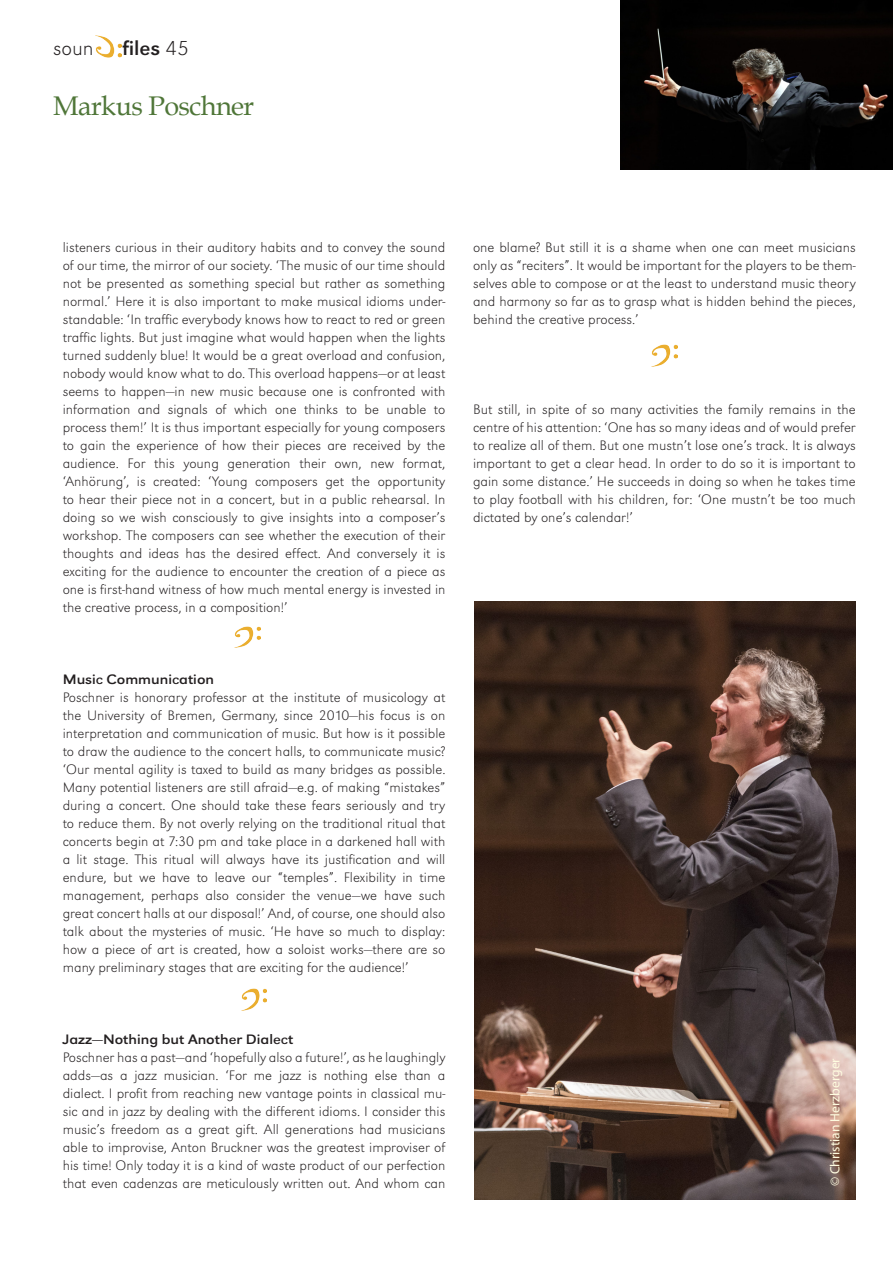
<style>
.page{position:relative;width:893px;height:1263px;background:#fff}
.page>*{position:absolute;margin:0;border:0;box-sizing:border-box;transform-origin:0 0}
.Hauptüberschrift_1{font:27px "Book Antiqua";letter-spacing:-.02em;color:#4f7638}
.t1{font:expanded 21px "URW Grotesk T";color:#231f20}
.t2{font:21px "URW Grotesk T Extr Ligh Wide";color:#231f20}
.Lauftext{font:14.25px/18px "URW Grotesk T Extr Ligh Wide";color:#231f20;text-align:justify}
.Lauftext-2{font:14.25px "URW Grotesk T Regu Extr Wide";color:#231f20}
.t3{font:13.5px "Myriad";color:#fffce0}
.s1{font-family:"URW Grotesk T Extr Ligh Wide";font-stretch:normal}
</style>
<div class="page">
<img style="left:235px;top:626px;width:26px;height:22px">
<img style="left:241px;top:989px;width:26px;height:21px">
<img style="left:621px;top:0;width:272px;height:170px">
<img style="left:474px;top:602px;width:382px;height:597px">
<img style="left:651px;top:345px;width:26px;height:21px">
<img style="left:95px;top:36px;width:26px;height:21px">
<p class="t2" style="left:53px;top:36px;width:42px">soun</p>
<p class="t1" style="left:122px;top:36px;width:68px">files <span class="s1">45</span></p>
<p class="Hauptüberschrift_1" style="left:53px;top:89px;width:203px">Markus Poschner</p>
<p class="Lauftext" style="left:63px;top:238px;width:384px">listeners curious in their auditory habits and to convey the sound of our time, the mirror of our society. ‘The music of our time should not be presented as something special but rather as something normal.’ Here it is also important to make musical idioms under&shy;standable: ‘In traffic everybody knows how to react to red or green traffic lights. But just imagine what would happen when the lights turned suddenly blue! It would be a great overload and confusion, nobody would know what to do. This overload happens—or at least seems to happen—in new music because one is confronted with information and signals of which one thinks to be unable to process them!’ It is thus important especially for young composers to gain the experience of how their pieces are received by the audience. For this young generation their own, new format, ‘Anhörung’, is created: ‘Young composers get the opportunity to hear their piece not in a concert, but in a public rehearsal. In doing so we wish consciously to give insights into a composer’s workshop. The composers can see whether the execution of their thoughts and ideas has the desired effect. And conversely it is exciting for the audience to encounter the creation of a piece as one is first-hand witness of how much mental energy is invested in the creative process, in a composition!’</p>
<p class="Lauftext-2" style="left:63px;top:671px;width:153px">Music Communication</p>
<p class="Lauftext" style="left:63px;top:688px;width:384px">Poschner is honorary professor at the institute of musicology at the University of Bremen, Germany, since 2010—his focus is on interpretation and communication of music. But how is it possible to draw the audience to the concert halls, to communicate music? ‘Our mental agility is taxed to build as many bridges as possible.<br>Many potential listeners are still afraid—e.g. of making “mistakes” during a concert. One should take these fears seriously and try to reduce them. By not overly relying on the traditional ritual that concerts begin at 7:30 pm and take place in a darkened hall with a lit stage. This ritual will always have its justification and will endure, but we have to leave our “temples”. Flexibility in time management, perhaps also consider the venue—we have such great concert halls at our disposal!’ And, of course, one should also talk about the mysteries of music. ‘He have so much to display: how a piece of art is created, how a soloist works—there are so many preliminary stages that are exciting for the audience!’</p>
<p class="Lauftext-2" style="left:63px;top:1031px;width:232px">Jazz—Nothing but Another Dialect</p>
<p class="Lauftext" style="left:63px;top:1048px;width:384px">Poschner has a past—and ‘hopefully also a future!’, as he laughingly adds—as a jazz musician. ‘For me jazz is nothing else than a dialect. I profit from reaching new vantage points in classical mu&shy;sic and in jazz by dealing with the different idioms. I consider this music’s freedom as a great gift. All generations had musicians able to improvise, Anton Bruckner was the greatest improviser of his time! Only today it is a kind of waste product of our perfection that even cadenzas are meticulously written out. And whom can</p>
<p class="Lauftext" style="left:473px;top:238px;width:384px">one blame? But still it is a shame when one can meet musicians only as “reciters”. It would be important for the players to be them&shy;selves able to compose or at the least to understand music theory and harmony so far as to grasp what is hidden behind the pieces, behind the creative process.’</p>
<p class="Lauftext" style="left:473px;top:400px;width:384px">But still, in spite of so many activities the family remains in the centre of his attention: ‘One has so many ideas and of would prefer to realize all of them. But one mustn’t lose one’s track. It is always important to get a clear head. In order to do so it is important to gain some distance.’ He succeeds in doing so when he takes time to play football with his children, for: ‘One mustn’t be too much dictated by one’s calendar!’</p>
<p class="t3" style="left:828px;top:1186px;width:130px;rotate:-90deg">© Christian Herzberger</p>
</div>
